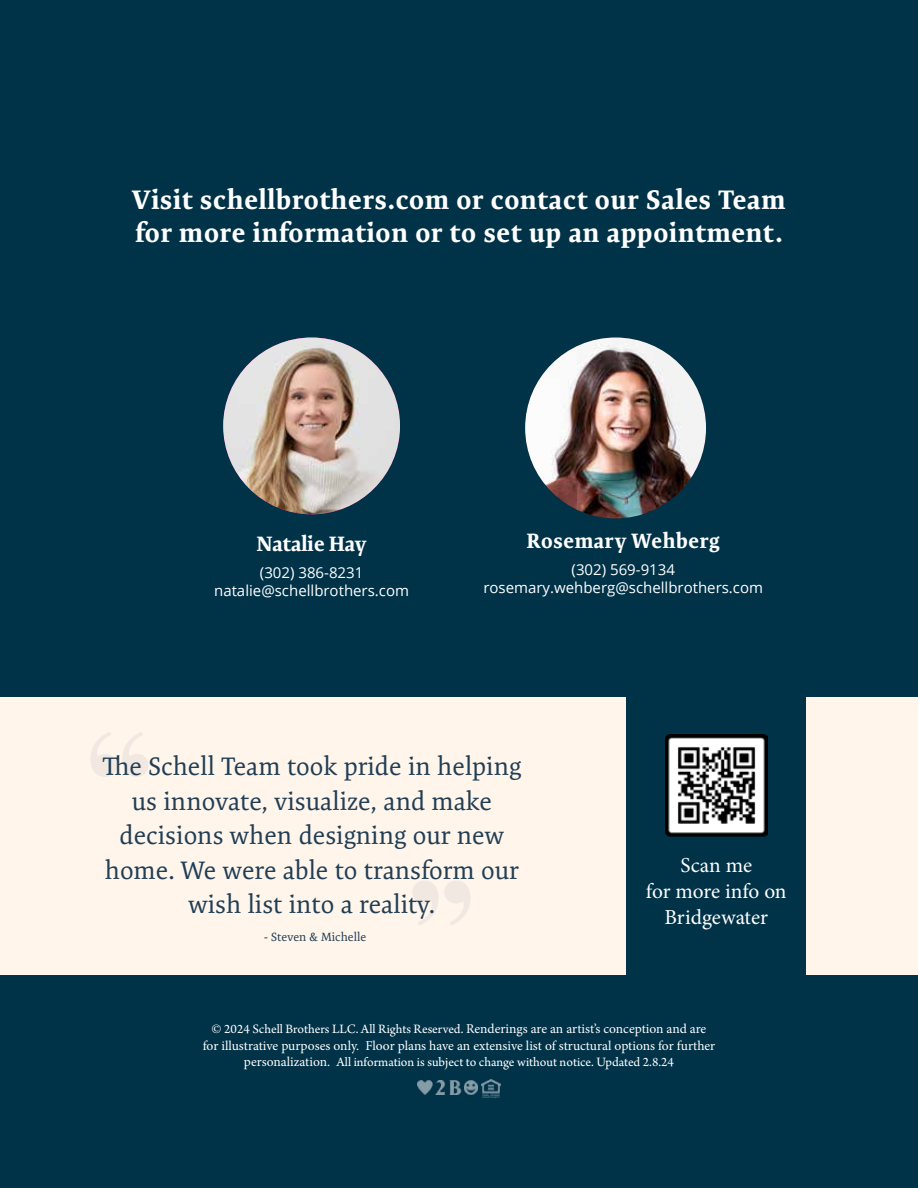
<style>
.page{position:relative;width:918px;height:1188px;background:#003248}
.page>*{position:absolute;margin:0;border:0;box-sizing:border-box;transform-origin:0 0}
.t1{font:700 27px/32.4px "Expo Serif Pro";letter-spacing:.03em;color:#fff}
.t2{font:25.5px/34.5px "Expo Serif Pro";color:#213e55;text-align:center}
.t3{font:21.3px/25.7px "Minion Pro";letter-spacing:-.005em;color:#fff;text-align:center}
.t4{font:700 21px "Expo Serif Pro";letter-spacing:.03em;color:#fff}
.t5{font:700 21px "Expo Serif Pro";color:#fff}
.t6{font:15px/18px "Open Sans";color:#fff;text-align:center}
.t7{font:13.5px "Arno Pro";color:#fff}
.t8{font:13.5px "Minion Pro";color:#fff}
.t9{font:12px "Expo Serif Pro";color:#213e55}
.s1{font-family:"Minion Pro"}
</style>
<div class="page">
<img style="left:482px;top:1079px;width:19px;height:19px">
<img style="left:417px;top:1080px;width:60px;height:15px">
<img style="left:223px;top:338px;width:177px;height:176px;border-radius:88px">
<img style="left:525px;top:338px;width:181px;height:180px;border-radius:90px">
<div style="left:0;top:698px;width:918px;height:277px;background:#fff5eb"></div>
<svg style="left:91px;top:732px;width:57px;height:45px"></svg>
<svg style="left:413px;top:881px;width:57px;height:44px"></svg>
<div style="left:627px;top:678px;width:179px;height:316px;background:#003248"></div>
<img style="left:666px;top:734px;width:101px;height:103px">
<h1 class="t1" style="left:133px;top:184px;width:654px">Visit schellbrothers.com or contact our Sales Team for more information or to set up an appointment.</h1>
<h3 class="t5" style="left:257px;top:531px;width:111px">Natalie Hay</h3>
<p class="t6" style="left:214px;top:563px;width:196px">(302) 386-8231 natalie@schellbrothers.com</p>
<h3 class="t4" style="left:527px;top:528px;width:194px">Rosemary Wehberg</h3>
<p class="t6" style="left:483px;top:560px;width:281px">(302) 569-9134 rosemary.wehberg@schellbrothers.com</p>
<h2 class="t2" style="left:102px;top:749px;width:420px">The Schell Team took pride in helping us innovate, visualize, and make decisions when designing our new home. We were able to transform our wish list into a reality.</h2>
<p class="t9" style="left:264px;top:930px;width:104px">- Steven &amp; Michelle</p>
<h3 class="t3" style="left:646px;top:853px;width:142px">Scan me<br>for more info on<br>Bridgewater</h3>
<p class="t7" style="left:212px;top:1021px;width:496px">© 2024 Schell Brothers LLC. All Rights Reserved. <span class="s1">Renderings are an artist’s conception and are</span></p>
<p class="t8" style="left:203px;top:1036px;width:514px">for illustrative purposes only. Floor plans have an extensive list of structural options for further</p>
<p class="t7" style="left:244px;top:1054px;width:432px"><span class="s1">personalization.</span> All information is subject to change without notice. Updated 2.8.24</p>
</div>
